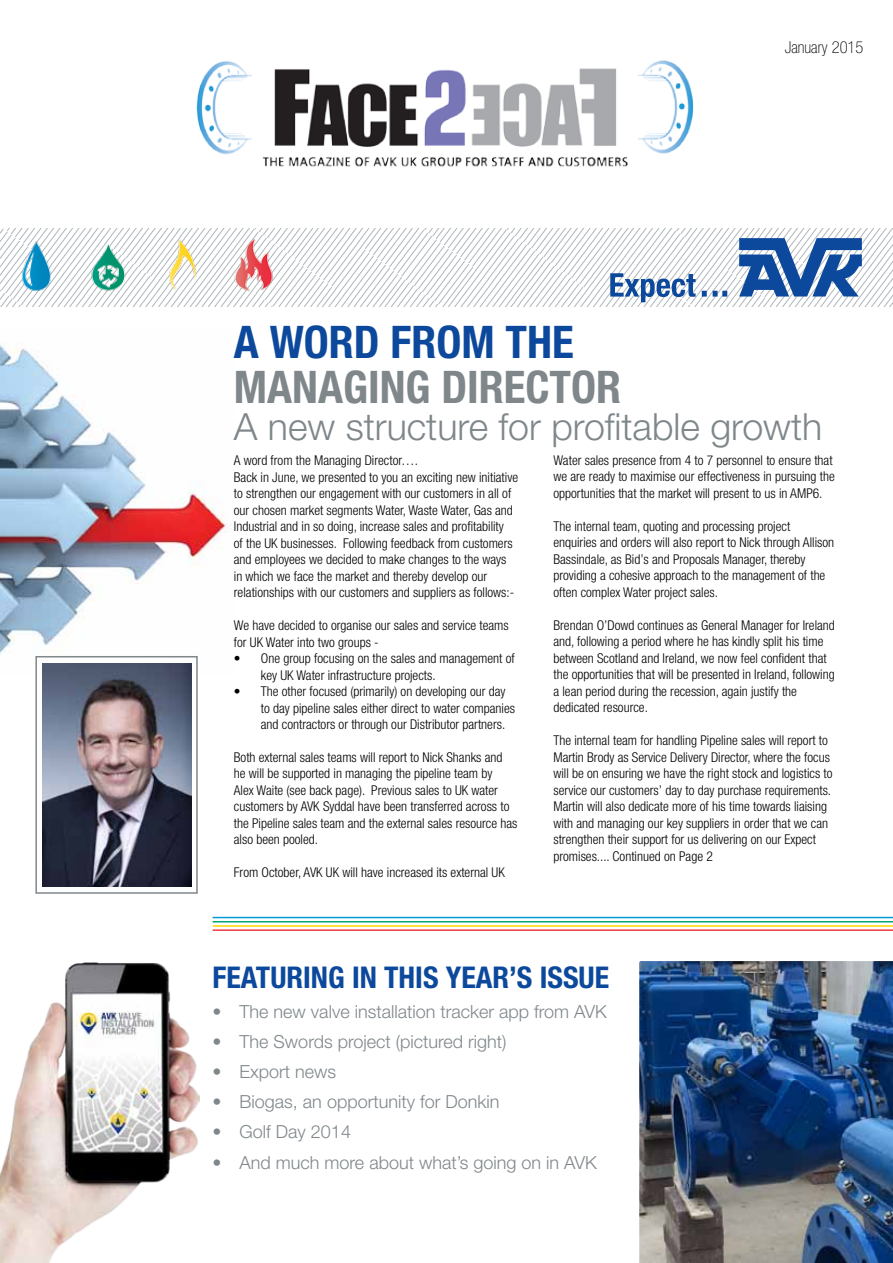
<style>
.page{position:relative;width:893px;height:1263px;background:#fff}
.page>*{position:absolute;margin:0;border:0;box-sizing:border-box;transform-origin:0 0}
.t1{font:700 condensed 45px "Helvetica Neue LT Pro";color:#7f878b}
.t2{font:700 condensed 45px "Helvetica Neue LT Pro";color:#0c499c}
.t3{font:300 37.5px "Helvetica Neue LT Pro";color:#7f878b}
.t4{font:700 condensed 30px "Helvetica Neue LT Pro";color:#0c499c}
.t5{font:300 18px "Helvetica Neue LT Pro";color:#7f878b}
.t6{font:100 condensed 16.5px "Helvetica Neue LT Pro";color:#000}
.t7{font:300 condensed 13.5px/16.5px "Helvetica Neue LT Pro";color:#000}
</style>
<div class="page">
<img style="left:0;top:345px;width:231px;height:329px">
<svg style="left:0;top:228px;width:893px;height:79px"></svg>
<svg style="left:739px;top:238px;width:123px;height:58px"></svg>
<svg style="left:610px;top:273px;width:86px;height:29px"></svg>
<svg style="left:702px;top:291px;width:25px;height:6px"></svg>
<img style="left:20px;top:236px;width:256px;height:58px">
<img style="left:196px;top:60px;width:498px;height:107px">
<img style="left:0;top:962px;width:199px;height:301px">
<img style="left:639px;top:961px;width:254px;height:302px">
<div style="left:35px;top:656px;width:163px;height:238px;border:2px solid #7f878b"></div>
<hr style="left:213px;top:929px;width:680px;height:2px;background:#ef3a42">
<hr style="left:213px;top:925px;width:680px;height:2px;background:#ffd600">
<hr style="left:213px;top:921px;width:680px;height:1px;background:#00a777">
<hr style="left:213px;top:917px;width:680px;height:1px;background:#0098d6">
<img style="left:42px;top:663px;width:149px;height:224px">
<p class="t6" style="left:785px;top:38px;width:80px">January 2015</p>
<h1 class="t2" style="left:234px;top:315px;width:341px">A WORD FROM THE</h1>
<h1 class="t1" style="left:234px;top:360px;width:389px">MANAGING DIRECTOR</h1>
<h2 class="t3" style="left:234px;top:404px;width:590px">A new structure for profitable growth</h2>
<p class="t7" style="left:234px;top:452px;width:286px">A word from the Managing Director….<br>Back in June, we presented to you an exciting new initiative to strengthen our engagement with our customers in all of our chosen market segments Water, Waste Water, Gas and Industrial and in so doing, increase sales and profitability<br>of the UK businesses. Following feedback from customers and employees we decided to make changes to the ways in which we face the market and thereby develop our relationships with our customers and suppliers as follows:-</p>
<p class="t7" style="left:234px;top:617px;width:276px">We have decided to organise our sales and service teams for UK Water into two groups -</p>
<p class="t7" style="left:261px;top:650px;width:255px;text-indent:-27px">• One group focusing on the sales and management of key UK Water infrastructure projects.</p>
<p class="t7" style="left:261px;top:683px;width:256px;text-indent:-27px">• The other focused (primarily) on developing our day to day pipeline sales either direct to water companies and contractors or through our Distributor partners.</p>
<p class="t7" style="left:234px;top:749px;width:285px">Both external sales teams will report to Nick Shanks and he will be supported in managing the pipeline team by<br>Alex Waite (see back page). Previous sales to UK water customers by AVK Syddal have been transferred across to the Pipeline sales team and the external sales resource has also been pooled.</p>
<p class="t7" style="left:234px;top:864px;width:272px">From October, AVK UK will have increased its external UK</p>
<p class="t7" style="left:553px;top:452px;width:283px">Water sales presence from 4 to 7 personnel to ensure that we are ready to maximise our effectiveness in pursuing the opportunities that the market will present to us in AMP6.</p>
<p class="t7" style="left:553px;top:518px;width:282px">The internal team, quoting and processing project enquiries and orders will also report to Nick through Allison Bassindale, as Bid’s and Proposals Manager, thereby providing a cohesive approach to the management of the often complex Water project sales.</p>
<p class="t7" style="left:553px;top:617px;width:283px">Brendan O’Dowd continues as General Manager for Ireland and, following a period where he has kindly split his time between Scotland and Ireland, we now feel confident that the opportunities that will be presented in Ireland, following a lean period during the recession, again justify the dedicated resource.</p>
<p class="t7" style="left:553px;top:732px;width:281px">The internal team for handling Pipeline sales will report to Martin Brody as Service Delivery Director, where the focus will be on ensuring we have the right stock and logistics to service our customers’ day to day purchase requirements.<br>Martin will also dedicate more of his time towards liaising with and managing our key suppliers in order that we can strengthen their support for us delivering on our Expect promises.... Continued on Page 2</p>
<h3 class="t4" style="left:213px;top:959px;width:398px">FEATURING IN THIS YEAR’S ISSUE</h3>
<h3 class="t5" style="left:213px;top:1000px;width:396px">• The new valve installation tracker app from AVK</h3>
<h3 class="t5" style="left:213px;top:1030px;width:295px">• The Swords project (pictured right)</h3>
<h3 class="t5" style="left:213px;top:1060px;width:125px">• Export news</h3>
<h3 class="t5" style="left:213px;top:1090px;width:288px">• Biogas, an opportunity for Donkin</h3>
<h3 class="t5" style="left:213px;top:1120px;width:140px">• Golf Day 2014</h3>
<h3 class="t5" style="left:213px;top:1152px;width:386px">• And much more about what’s going on in AVK</h3>
</div>
